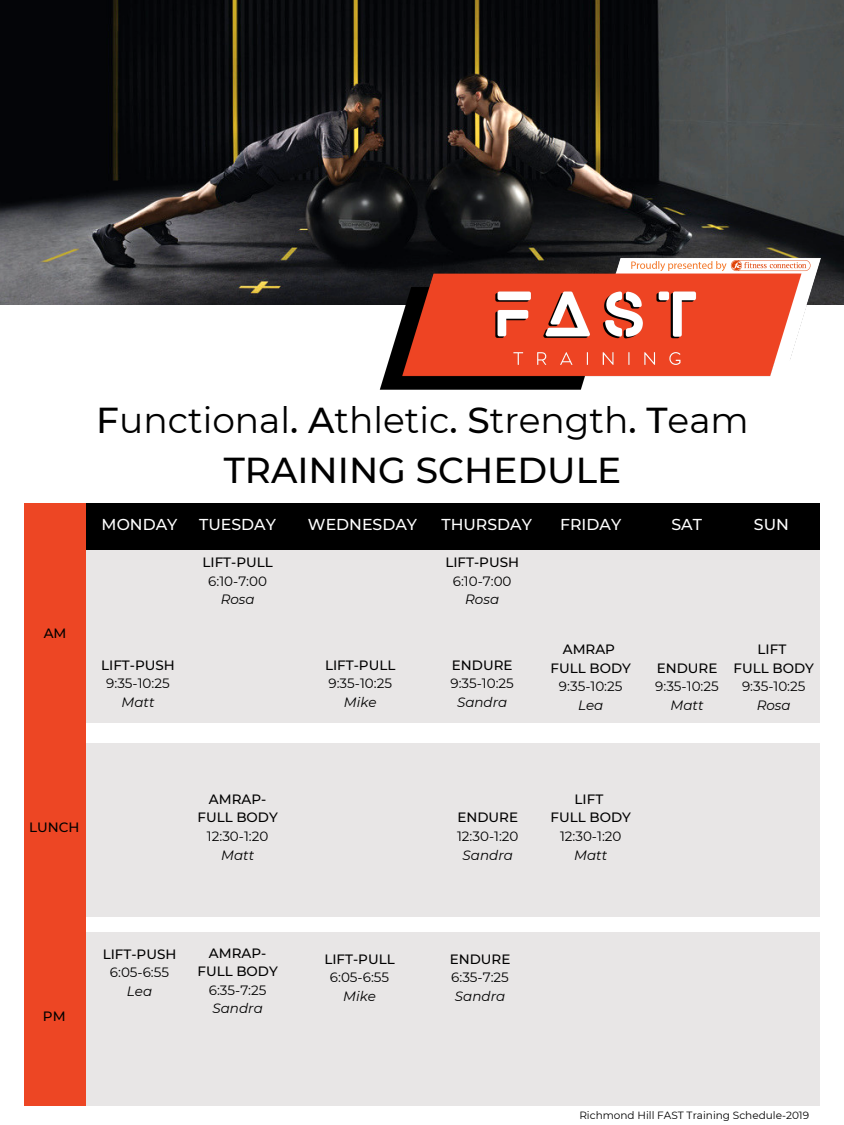
<style>
.page{position:relative;width:844px;height:1125px;background:#fff}
.page>*{position:absolute;margin:0;border:0;box-sizing:border-box;transform-origin:0 0}
.t1{font:36px/50.1px "Montserrat";color:#000;text-align:center}
.t2{font:500 15.75px "Montserrat";color:#fff}
.t3{font:500 13.5px/18.6px "Montserrat";color:#000;text-align:center}
.t4{font:13.5px "Montserrat";color:#000}
.t5{font:italic 13.5px "Montserrat";color:#000}
.t6{font:10.5px "Montserrat";color:#000}
.s1{font-weight:500}
</style>
<div class="page">
<img style="left:0;top:0;width:844px;height:305px">
<img style="left:335px;top:237px;width:486px;height:153px">
<div style="left:24px;top:503px;width:62px;height:603px;background:#ed4624"></div>
<div style="left:86px;top:549px;width:733px;height:174px;background:#e8e6e6"></div>
<div style="left:86px;top:503px;width:733px;height:47px;background:#000"></div>
<div style="left:86px;top:743px;width:733px;height:173px;background:#e8e6e6"></div>
<div style="left:86px;top:933px;width:733px;height:173px;background:#e8e6e6"></div>
<p class="t3" style="left:44px;top:624px;width:24px">AM</p>
<h1 class="t1" style="left:96px;top:395px;width:654px"><span class="s1">F</span>unctional<span class="s1">. A</span>thletic<span class="s1">. S</span>trength<span class="s1">. T</span>eam<br><span class="s1">TRAINING SCHEDULE</span></h1>
<p class="t2" style="left:102px;top:515px;width:77px">MONDAY</p>
<p class="t2" style="left:199px;top:515px;width:78px">TUESDAY</p>
<p class="t2" style="left:308px;top:515px;width:111px">WEDNESDAY</p>
<p class="t2" style="left:441px;top:515px;width:92px">THURSDAY</p>
<p class="t2" style="left:560px;top:515px;width:63px">FRIDAY</p>
<p class="t2" style="left:671px;top:515px;width:32px">SAT</p>
<p class="t2" style="left:754px;top:515px;width:37px">SUN</p>
<p class="t3" style="left:202px;top:553px;width:72px">LIFT-PULL</p>
<p class="t4" style="left:208px;top:573px;width:60px">6:10-7:00</p>
<p class="t5" style="left:221px;top:591px;width:35px">Rosa</p>
<p class="t3" style="left:445px;top:553px;width:75px">LIFT-PUSH</p>
<p class="t4" style="left:453px;top:573px;width:60px">6:10-7:00</p>
<p class="t5" style="left:465px;top:591px;width:35px">Rosa</p>
<p class="t3" style="left:101px;top:656px;width:75px">LIFT-PUSH</p>
<p class="t4" style="left:106px;top:675px;width:65px">9:35-10:25</p>
<p class="t5" style="left:121px;top:694px;width:35px">Matt</p>
<p class="t3" style="left:325px;top:656px;width:72px">LIFT-PULL</p>
<p class="t4" style="left:328px;top:675px;width:65px">9:35-10:25</p>
<p class="t5" style="left:344px;top:694px;width:34px">Mike</p>
<p class="t3" style="left:452px;top:656px;width:62px">ENDURE</p>
<p class="t4" style="left:450px;top:675px;width:65px">9:35-10:25</p>
<p class="t5" style="left:457px;top:694px;width:52px">Sandra</p>
<p class="t3" style="left:550px;top:640px;width:82px">AMRAP<br>FULL BODY</p>
<p class="t4" style="left:559px;top:678px;width:65px">9:35-10:25</p>
<p class="t5" style="left:578px;top:697px;width:27px">Lea</p>
<p class="t3" style="left:656px;top:659px;width:62px">ENDURE</p>
<p class="t4" style="left:655px;top:678px;width:65px">9:35-10:25</p>
<p class="t5" style="left:670px;top:697px;width:35px">Matt</p>
<p class="t3" style="left:733px;top:640px;width:82px">LIFT<br>FULL BODY</p>
<p class="t4" style="left:742px;top:678px;width:65px">9:35-10:25</p>
<p class="t5" style="left:757px;top:697px;width:35px">Rosa</p>
<p class="t3" style="left:29px;top:818px;width:52px">LUNCH</p>
<p class="t3" style="left:197px;top:790px;width:82px">AMRAP-<br>FULL BODY</p>
<p class="t4" style="left:207px;top:828px;width:63px">12:30-1:20</p>
<p class="t5" style="left:221px;top:846px;width:35px">Matt</p>
<p class="t3" style="left:457px;top:808px;width:62px">ENDURE</p>
<p class="t4" style="left:457px;top:828px;width:63px">12:30-1:20</p>
<p class="t5" style="left:462px;top:846px;width:52px">Sandra</p>
<p class="t3" style="left:550px;top:790px;width:82px">LIFT<br>FULL BODY</p>
<p class="t4" style="left:560px;top:828px;width:63px">12:30-1:20</p>
<p class="t5" style="left:574px;top:846px;width:35px">Matt</p>
<p class="t3" style="left:43px;top:1007px;width:24px">PM</p>
<p class="t3" style="left:103px;top:945px;width:75px">LIFT-PUSH</p>
<p class="t4" style="left:110px;top:964px;width:61px">6:05-6:55</p>
<p class="t5" style="left:127px;top:983px;width:27px">Lea</p>
<p class="t3" style="left:197px;top:944px;width:82px">AMRAP-<br>FULL BODY</p>
<p class="t4" style="left:209px;top:982px;width:59px">6:35-7:25</p>
<p class="t5" style="left:212px;top:1000px;width:52px">Sandra</p>
<p class="t3" style="left:324px;top:949px;width:72px">LIFT-PULL</p>
<p class="t4" style="left:330px;top:969px;width:61px">6:05-6:55</p>
<p class="t5" style="left:343px;top:988px;width:34px">Mike</p>
<p class="t3" style="left:450px;top:949px;width:62px">ENDURE</p>
<p class="t4" style="left:451px;top:969px;width:59px">6:35-7:25</p>
<p class="t5" style="left:455px;top:988px;width:52px">Sandra</p>
<p class="t6" style="left:579px;top:1109px;width:231px">Richmond Hill FAST Training Schedule-2019</p>
</div>
